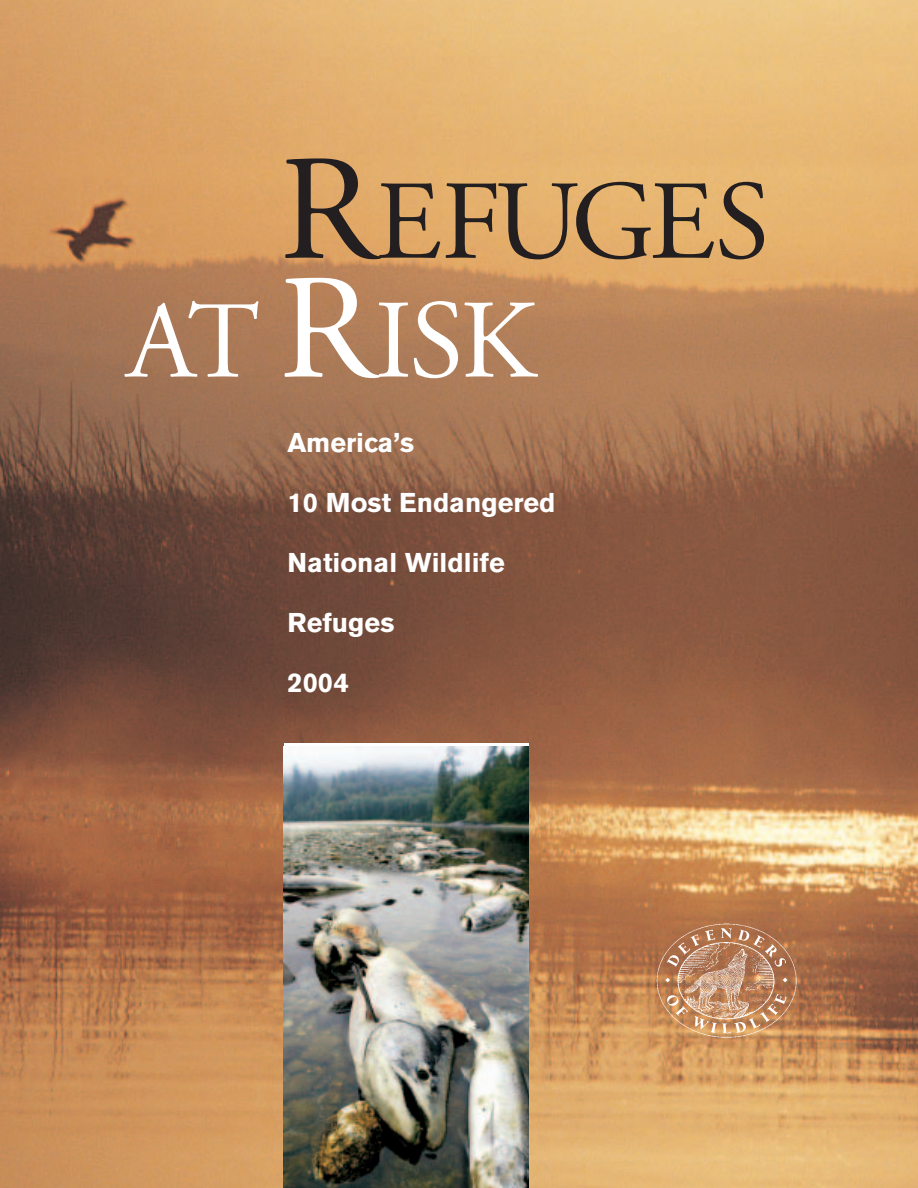
<style>
.page{position:relative;width:918px;height:1188px;background:#fff}
.page>*{position:absolute;margin:0;border:0;box-sizing:border-box;transform-origin:0 0}
.t1{font:112.2px "Adobe Garamond";letter-spacing:-.045em;color:#231f20}
.t2{font:111.6px "Adobe Garamond";color:#fff}
.t3{font:700 27px "Akzidenz Grotesk BE";color:#fff}
.s1{font-size:149.55px}
.s2{font-size:109.2px}
.s3{font-size:148.8px}
</style>
<div class="page">
<img style="left:0;top:0;width:918px;height:1188px">
<img style="left:284px;top:746px;width:244px;height:442px">
<img style="left:653px;top:920px;width:148px;height:131px">
<h1 class="t1" style="left:279px;top:177px;width:492px"><span class="s1">R</span>EFUGES</h1>
<h2 class="t2" style="left:127px;top:296px;width:410px"><span class="s2">AT</span> <span class="s3">R</span>ISK</h2>
<p class="t3" style="left:288px;top:433px;width:128px">America’s</p>
<p class="t3" style="left:288px;top:493px;width:269px">10 Most Endangered</p>
<p class="t3" style="left:288px;top:553px;width:219px">National Wildlife</p>
<p class="t3" style="left:288px;top:613px;width:108px">Refuges</p>
<p class="t3" style="left:288px;top:673px;width:63px">2004</p>
</div>
